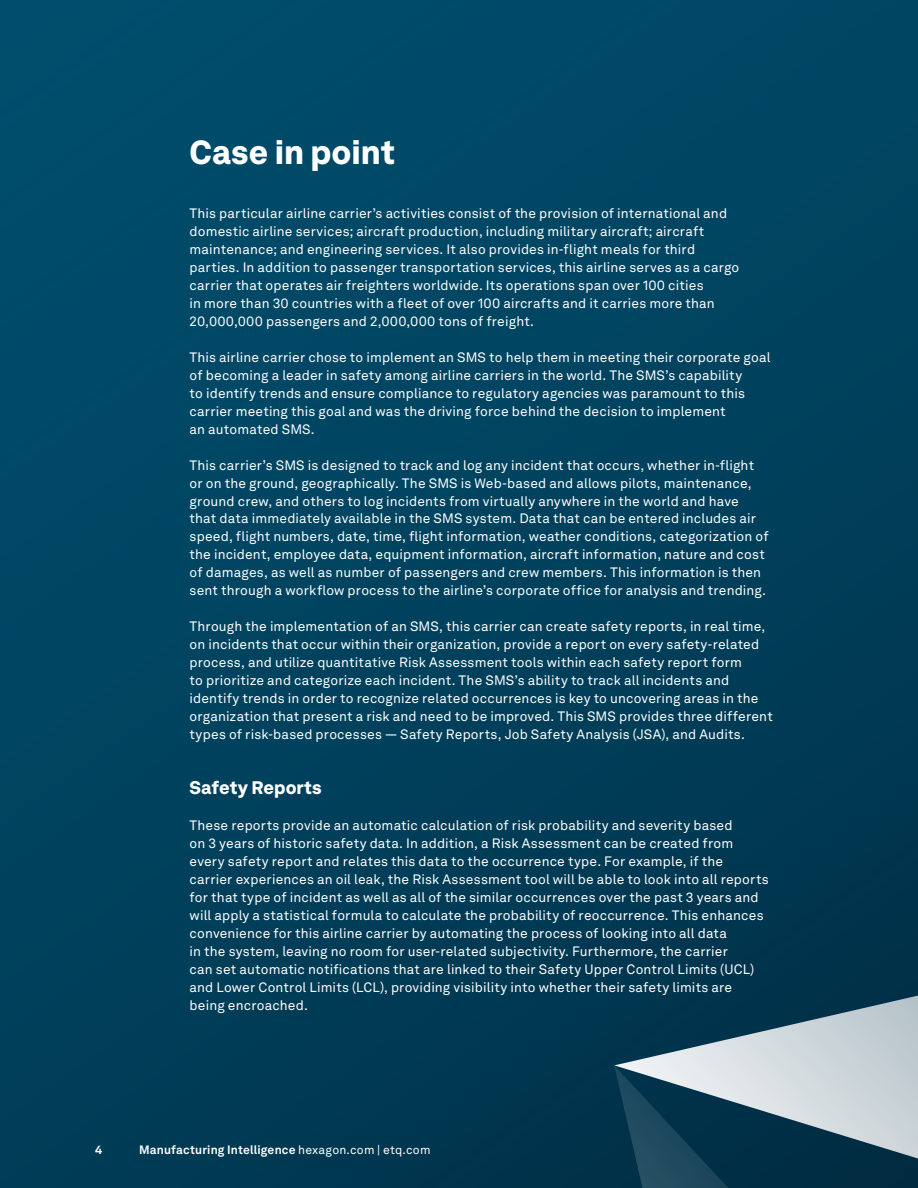
<style>
.page{position:relative;width:918px;height:1188px;background:#fff}
.page>*{position:absolute;margin:0;border:0;box-sizing:border-box;transform-origin:0 0}
.t1{font:900 33px "Hexagon Akkurat";color:#fff}
.t2{font:900 18px "Hexagon Akkurat";color:#fff}
.t3{font:13.5px/18px "Hexagon Akkurat";letter-spacing:.01em;color:#fff}
.t4{font:700 12px "Hexagon Akkurat";letter-spacing:.015em;color:#fff}
.s1{font-weight:400}
</style>
<div class="page">
<div style="left:0;top:0;width:918px;height:1188px;background:linear-gradient(to bottom,#004b69,#003852)"></div>
<svg style="left:614px;top:828px;width:304px;height:237px;background:#1d4c62"></svg>
<svg style="left:614px;top:1065px;width:304px;height:123px;background:#557483"></svg>
<h1 class="t1" style="left:190px;top:126px;width:207px">Case in point</h1>
<p class="t3" style="left:190px;top:203px;width:551px">This particular airline carrier’s activities consist of the provision of international and domestic airline services; aircraft production, including military aircraft; aircraft maintenance; and engineering services. It also provides in-flight meals for third parties. In addition to passenger transportation services, this airline serves as a cargo carrier that operates air freighters worldwide. Its operations span over 100 cities<br>in more than 30 countries with a fleet of over 100 aircrafts and it carries more than 20,000,000 passengers and 2,000,000 tons of freight.</p>
<p class="t3" style="left:190px;top:347px;width:582px">This airline carrier chose to implement an SMS to help them in meeting their corporate goal of becoming a leader in safety among airline carriers in the world. The SMS’s capability<br>to identify trends and ensure compliance to regulatory agencies was paramount to this carrier meeting this goal and was the driving force behind the decision to implement<br>an automated SMS.</p>
<p class="t3" style="left:190px;top:455px;width:580px">This carrier’s SMS is designed to track and log any incident that occurs, whether in-flight or on the ground, geographically. The SMS is Web-based and allows pilots, maintenance, ground crew, and others to log incidents from virtually anywhere in the world and have that data immediately available in the SMS system. Data that can be entered includes air speed, flight numbers, date, time, flight information, weather conditions, categorization of the incident, employee data, equipment information, aircraft information, nature and cost of damages, as well as number of passengers and crew members. This information is then sent through a workflow process to the airline’s corporate office for analysis and trending.</p>
<p class="t3" style="left:190px;top:617px;width:585px">Through the implementation of an SMS, this carrier can create safety reports, in real time, on incidents that occur within their organization, provide a report on every safety‑related process, and utilize quantitative Risk Assessment tools within each safety report form<br>to prioritize and categorize each incident. The SMS’s ability to track all incidents and identify trends in order to recognize related occurrences is key to uncovering areas in the organization that present a risk and need to be improved. This SMS provides three different types of risk‑based processes — Safety Reports, Job Safety Analysis (JSA), and Audits.</p>
<h2 class="t2" style="left:190px;top:773px;width:134px">Safety Reports</h2>
<p class="t3" style="left:190px;top:815px;width:581px">These reports provide an automatic calculation of risk probability and severity based<br>on 3 years of historic safety data. In addition, a Risk Assessment can be created from every safety report and relates this data to the occurrence type. For example, if the carrier experiences an oil leak, the Risk Assessment tool will be able to look into all reports for that type of incident as well as all of the similar occurrences over the past 3 years and will apply a statistical formula to calculate the probability of reoccurrence. This enhances convenience for this airline carrier by automating the process of looking into all data<br>in the system, leaving no room for user-related subjectivity. Furthermore, the carrier<br>can set automatic notifications that are linked to their Safety Upper Control Limits (UCL) and Lower Control Limits (LCL), providing visibility into whether their safety limits are being encroached.</p>
<p class="t4" style="left:95px;top:1140px;width:9px">4</p>
<p class="t4" style="left:139px;top:1140px;width:293px">Manufacturing Intelligence <span class="s1">hexagon.com | etq.com</span></p>
</div>
